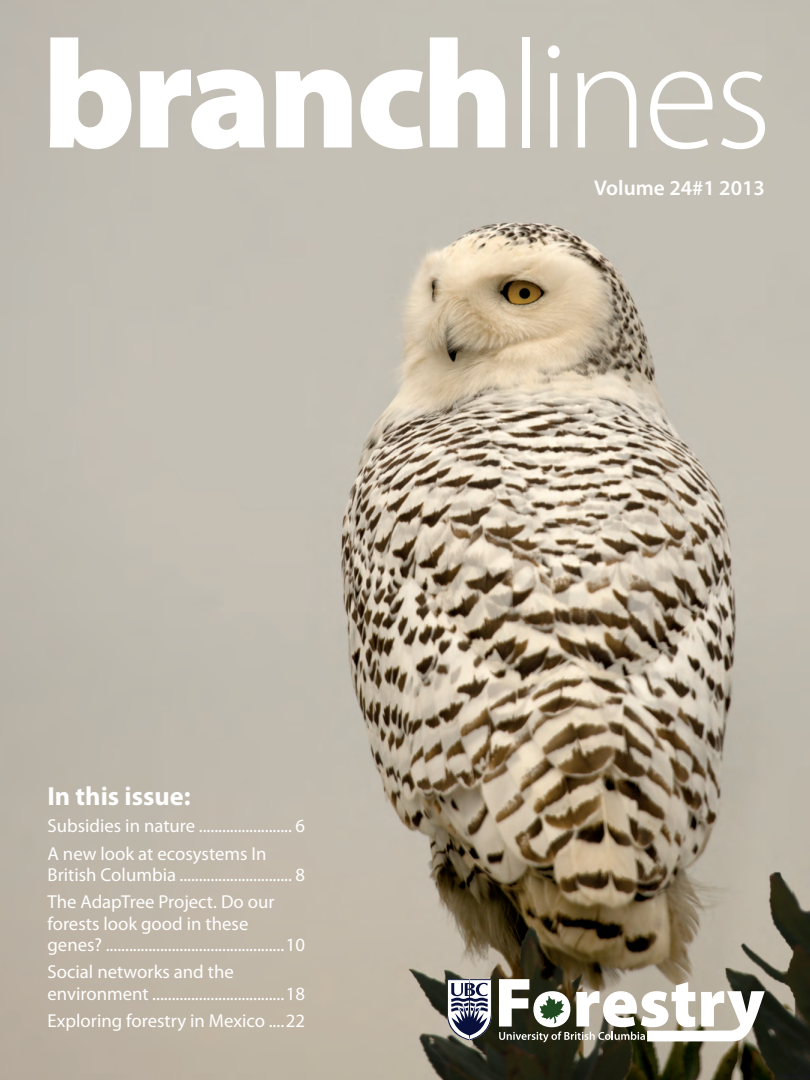
<style>
.page{position:relative;width:810px;height:1080px;background:#fff}
.page>*{position:absolute;margin:0;border:0;box-sizing:border-box;transform-origin:0 0}
.photo_credit{font:900 155px "Myriad Pro";letter-spacing:-.03em;color:#fff}
.front_page_contents{font:700 26.25px "Myriad Pro";color:#fff}
.photo_credit-2{font:600 21.38px "Myriad Pro";color:#fff}
.front_page_contents-2{font:18.75px/21.2px "Myriad Pro";color:#fff}
.s1{font-weight:300}
</style>
<div class="page">
<img style="left:0;top:0;width:810px;height:1080px">
<svg style="left:499px;top:979px;width:266px;height:63px"></svg>
<svg style="left:447px;top:979px;width:45px;height:61px"></svg>
<p class="photo_credit" style="left:42px;top:-8px;width:732px">branch<span class="s1">lines</span></p>
<p class="photo_credit-2" style="left:594px;top:174px;width:172px">Volume 24#1 2013</p>
<p class="front_page_contents" style="left:48px;top:781px;width:145px">In this issue:</p>
<p class="front_page_contents-2" style="left:48px;top:816px;width:259px">Subsidies in nature ........................ 6</p>
<p class="front_page_contents-2" style="left:48px;top:843px;width:259px">A new look at ecosystems In<br>British Columbia ............................. 8</p>
<p class="front_page_contents-2" style="left:48px;top:892px;width:259px">The AdapTree Project. Do our forests look good in these genes? ..............................................10</p>
<p class="front_page_contents-2" style="left:48px;top:962px;width:259px">Social networks and the environment ..................................18</p>
<p class="front_page_contents-2" style="left:48px;top:1011px;width:259px">Exploring forestry in Mexico ....22</p>
</div>
